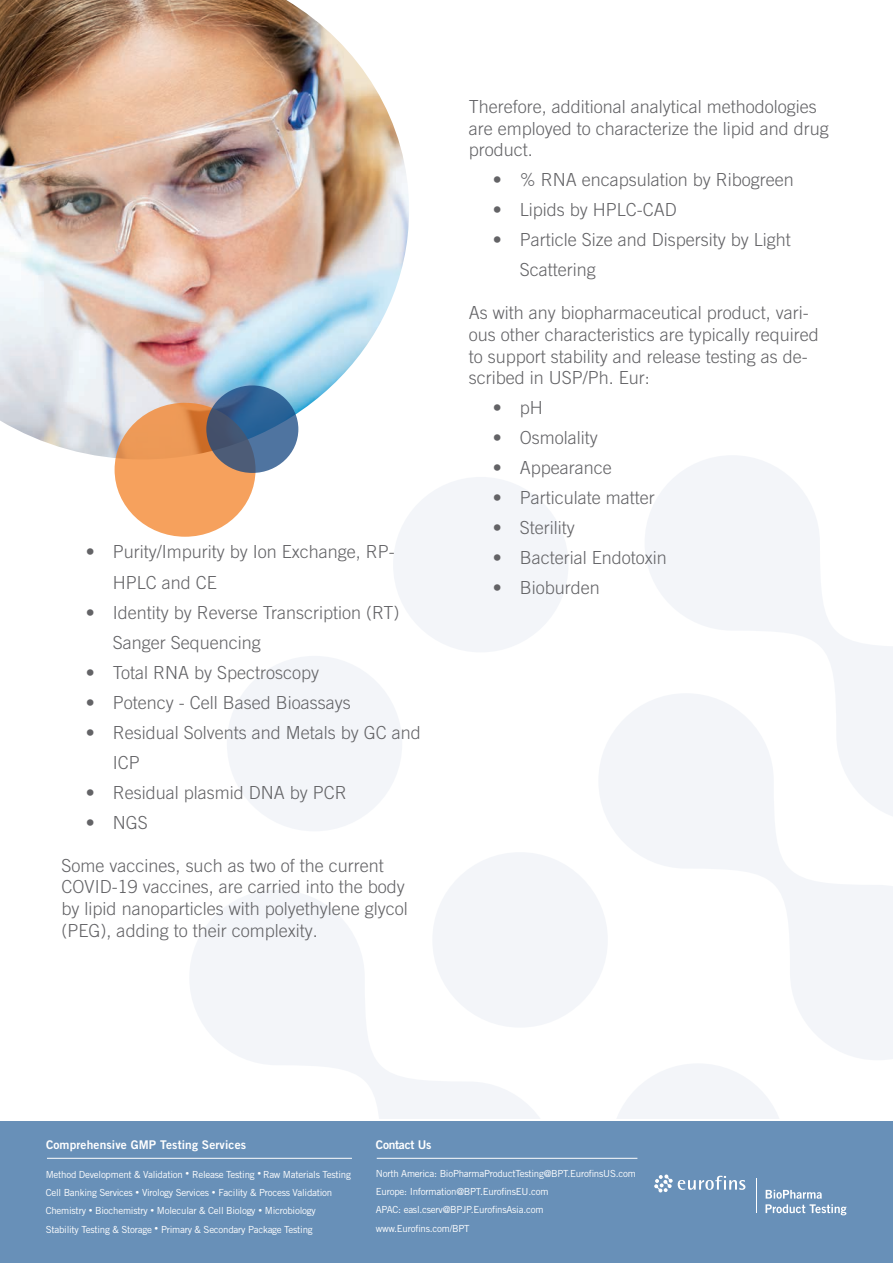
<style>
.page{position:relative;width:893px;height:1263px;background:#fff}
.page>*{position:absolute;margin:0;border:0;box-sizing:border-box;transform-origin:0 0}
.t1{font:300 18px/21.6px "Trade Gothic LT Pro";color:#636366}
.t2{font:12px "Trade Gothic LT Pro Bd 2";letter-spacing:.01em;color:#fff}
.t3{font:12px "Trade Gothic LT Pro Bd 2";letter-spacing:-.02em;color:#fff}
.t4{font:9.75px/18.5px "Trade Gothic LT Pro";letter-spacing:-.025em;color:#fff}
</style>
<div class="page">
<div style="left:432px;top:852px;width:176px;height:176px;background:#f3f5f9;border-radius:50%"></div>
<svg style="left:190px;top:890px;width:349px;height:228px;fill:#f3f5f9"></svg>
<svg style="left:599px;top:704px;width:294px;height:356px"></svg>
<svg style="left:645px;top:456px;width:248px;height:366px;fill:#f3f5f9"></svg>
<svg style="left:617px;top:1064px;width:162px;height:54px"></svg>
<div style="left:227px;top:656px;width:175px;height:175px;background:#f3f5f9;border-radius:50%"></div>
<div style="left:393px;top:477px;width:175px;height:175px;background:#f3f5f9;border-radius:50%"></div>
<div style="left:0;top:1121px;width:893px;height:142px;background:#6890b8"></div>
<hr style="left:47px;top:1158px;width:305px;height:1px;background:#fff">
<hr style="left:377px;top:1158px;width:260px;height:1px;background:#fff">
<svg style="left:654px;top:1174px;width:91px;height:18px"></svg>
<hr style="left:756px;top:1178px;width:1px;height:34px;background:#fff">
<svg style="left:765px;top:1190px;width:81px;height:25px"></svg>
<img style="left:0;top:0;width:409px;height:459px">
<svg style="left:115px;top:403px;width:141px;height:134px;background:#f19c59"></svg>
<svg style="left:206px;top:385px;width:92px;height:88px;background:#3f638c"></svg>
<p class="t1" style="left:113px;top:537px;width:284px;line-height:30px;text-indent:-27px">• Purity/Impurity by Ion Exchange, RP-<br>HPLC and CE</p>
<p class="t1" style="left:113px;top:597px;width:288px;line-height:30px;text-indent:-27px">• Identity by Reverse Transcription (RT)<br>Sanger Sequencing</p>
<p class="t1" style="left:86px;top:661px;width:235px">• Total RNA by Spectroscopy</p>
<p class="t1" style="left:86px;top:691px;width:266px">• Potency - Cell Based Bioassays</p>
<p class="t1" style="left:113px;top:717px;width:310px;line-height:30px;text-indent:-27px">• Residual Solvents and Metals by GC and<br>ICP</p>
<p class="t1" style="left:86px;top:781px;width:263px">• Residual plasmid DNA by PCR</p>
<p class="t1" style="left:86px;top:811px;width:64px">• NGS</p>
<p class="t1" style="left:62px;top:854px;width:348px">Some vaccines, such as two of the current COVID-19 vaccines, are carried into the body by lipid nanoparticles with polyethylene glycol (PEG), adding to their complexity.</p>
<p class="t1" style="left:469px;top:96px;width:362px">Therefore, additional analytical methodologies are employed to characterize the lipid and drug product.</p>
<p class="t1" style="left:493px;top:169px;width:303px">• % RNA encapsulation by Ribogreen</p>
<p class="t1" style="left:493px;top:199px;width:185px">• Lipids by HPLC-CAD</p>
<p class="t1" style="left:520px;top:225px;width:273px;line-height:30px;text-indent:-27px">• Particle Size and Dispersity by Light<br>Scattering</p>
<p class="t1" style="left:469px;top:302px;width:351px">As with any biopharmaceutical product, vari&shy;ous other characteristics are typically required to support stability and release testing as de&shy;scribed in USP/Ph. Eur:</p>
<p class="t1" style="left:493px;top:397px;width:52px">• pH</p>
<p class="t1" style="left:493px;top:427px;width:106px">• Osmolality</p>
<p class="t1" style="left:493px;top:457px;width:121px">• Appearance</p>
<p class="t1" style="left:493px;top:487px;width:163px">• Particulate matter</p>
<p class="t1" style="left:493px;top:517px;width:83px">• Sterility</p>
<p class="t1" style="left:493px;top:547px;width:176px">• Bacterial Endotoxin</p>
<p class="t1" style="left:493px;top:577px;width:109px">• Bioburden</p>
<p class="t2" style="left:46px;top:1137px;width:202px">Comprehensive GMP Testing Services</p>
<p class="t3" style="left:376px;top:1137px;width:57px">Contact Us</p>
<p class="t4" style="left:46px;top:1165px;width:307px">Method Development &amp; Validation <sup>•</sup> Release Testing <sup>•</sup> Raw Materials Testing Cell Banking Services <sup>•</sup> Virology Services <sup>•</sup> Facility &amp; Process Validation Chemistry <sup>•</sup> Biochemistry <sup>•</sup> Molecular &amp; Cell Biology <sup>•</sup> Microbiology Stability Testing &amp; Storage <sup>•</sup> Primary &amp; Secondary Package Testing</p>
<p class="t4" style="left:376px;top:1164px;width:261px">North America: BioPharmaProductTesting@BPT.EurofinsUS.com Europe: Information@BPT.EurofinsEU.com<br>APAC: easl.cserv@BPJP.EurofinsAsia.com www.Eurofins.com/BPT</p>
</div>
